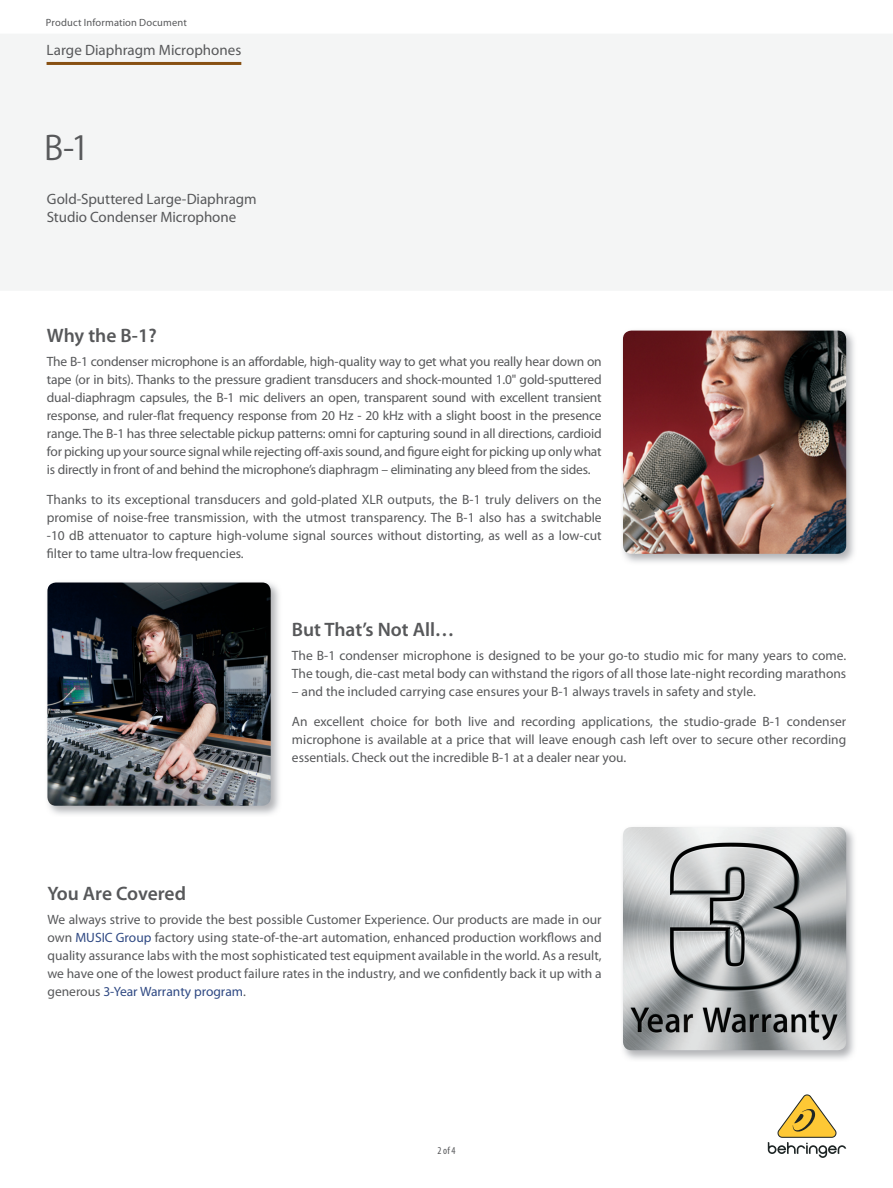
<style>
.page{position:relative;width:893px;height:1188px;background:#fff}
.page>*{position:absolute;margin:0;border:0;box-sizing:border-box;transform-origin:0 0}
.t1{font:33px "Koz Go Pro Regular 90 pv RKSJ H";color:#57585a}
.t2{font:600 19.5px "Myriad Pro";color:#57585a}
.t3{font:15px/18px "Myriad Pro";letter-spacing:-.005em;color:#57585a}
.t4{font:13.5px/18px "Myriad Pro";color:#57585a;text-align:justify}
.t5{font:10.5px "Myriad Pro";letter-spacing:.015em;color:#57585a}
.t6{font:condensed 10.5px "Myriad Pro";color:#57585a}
.s1{color:#2f4983}
</style>
<div class="page">
<hr style="left:47px;top:62px;width:194px;height:3px;background:#875013">
<svg style="left:768px;top:1094px;width:78px;height:64px"></svg>
<img style="left:622px;top:827px;width:232px;height:233px">
<img style="left:623px;top:827px;width:223px;height:223px;border-radius:9px">
<img style="left:47px;top:582px;width:232px;height:233px">
<img style="left:47px;top:583px;width:224px;height:223px;border-radius:9px">
<img style="left:621px;top:329px;width:235px;height:234px">
<img style="left:623px;top:331px;width:223px;height:223px;border-radius:9px">
<p class="t5" style="left:46px;top:18px;width:142px">Product Information Document</p>
<p class="t3" style="left:47px;top:42px;width:196px">Large Diaphragm Microphones</p>
<h1 class="t1" style="left:44px;top:135px;width:47px">B-1</h1>
<p class="t3" style="left:47px;top:191px;width:211px">Gold-Sputtered Large-Diaphragm<br>Studio Condenser Microphone</p>
<h2 class="t2" style="left:47px;top:328px;width:111px">Why the B-1?</h2>
<p class="t4" style="left:47px;top:354px;width:556px">The B-1 condenser microphone is an affordable, high-quality way to get what you really hear down on tape (or in bits). Thanks to the pressure gradient transducers and shock-mounted 1.0" gold-sputtered dual-diaphragm capsules, the B-1 mic delivers an open, transparent sound with excellent transient response, and ruler-flat frequency response from 20 Hz - 20 kHz with a slight boost in the presence range. The B-1 has three selectable pickup patterns: omni for capturing sound in all directions, cardioid for picking up your source signal while rejecting off-axis sound, and figure eight for picking up only what is directly in front of and behind the microphone’s diaphragm – eliminating any bleed from the sides.</p>
<p class="t4" style="left:47px;top:492px;width:556px">Thanks to its exceptional transducers and gold-plated XLR outputs, the B-1 truly delivers on the promise of noise-free transmission, with the utmost transparency. The B-1 also has a switchable -10 dB attenuator to capture high-volume signal sources without distorting, as well as a low-cut filter to tame ultra-low frequencies.</p>
<h2 class="t2" style="left:292px;top:622px;width:164px">But That’s Not All…</h2>
<p class="t4" style="left:292px;top:648px;width:556px">The B-1 condenser microphone is designed to be your go-to studio mic for many years to come.<br>The tough, die-cast metal body can withstand the rigors of all those late-night recording marathons</p>
<p class="t4" style="left:292px;top:684px;width:465px">– and the included carrying case ensures your B-1 always travels in safety and style.</p>
<p class="t4" style="left:292px;top:714px;width:556px">An excellent choice for both live and recording applications, the studio-grade B-1 condenser microphone is available at a price that will leave enough cash left over to secure other recording essentials. Check out the incredible B-1 at a dealer near you.</p>
<h2 class="t2" style="left:47px;top:886px;width:140px">You Are Covered</h2>
<p class="t4" style="left:47px;top:912px;width:556px">We always strive to provide the best possible Customer Experience. Our products are made in our own <span class="s1">MUSIC Group</span> factory using state-of-the-art automation, enhanced production workflows and quality assurance labs with the most sophisticated test equipment available in the world. As a result, we have one of the lowest product failure rates in the industry, and we confidently back it up with a generous <span class="s1">3-Year Warranty program</span>.</p>
<p class="t6" style="left:437px;top:1147px;width:20px">2 of 4</p>
</div>
